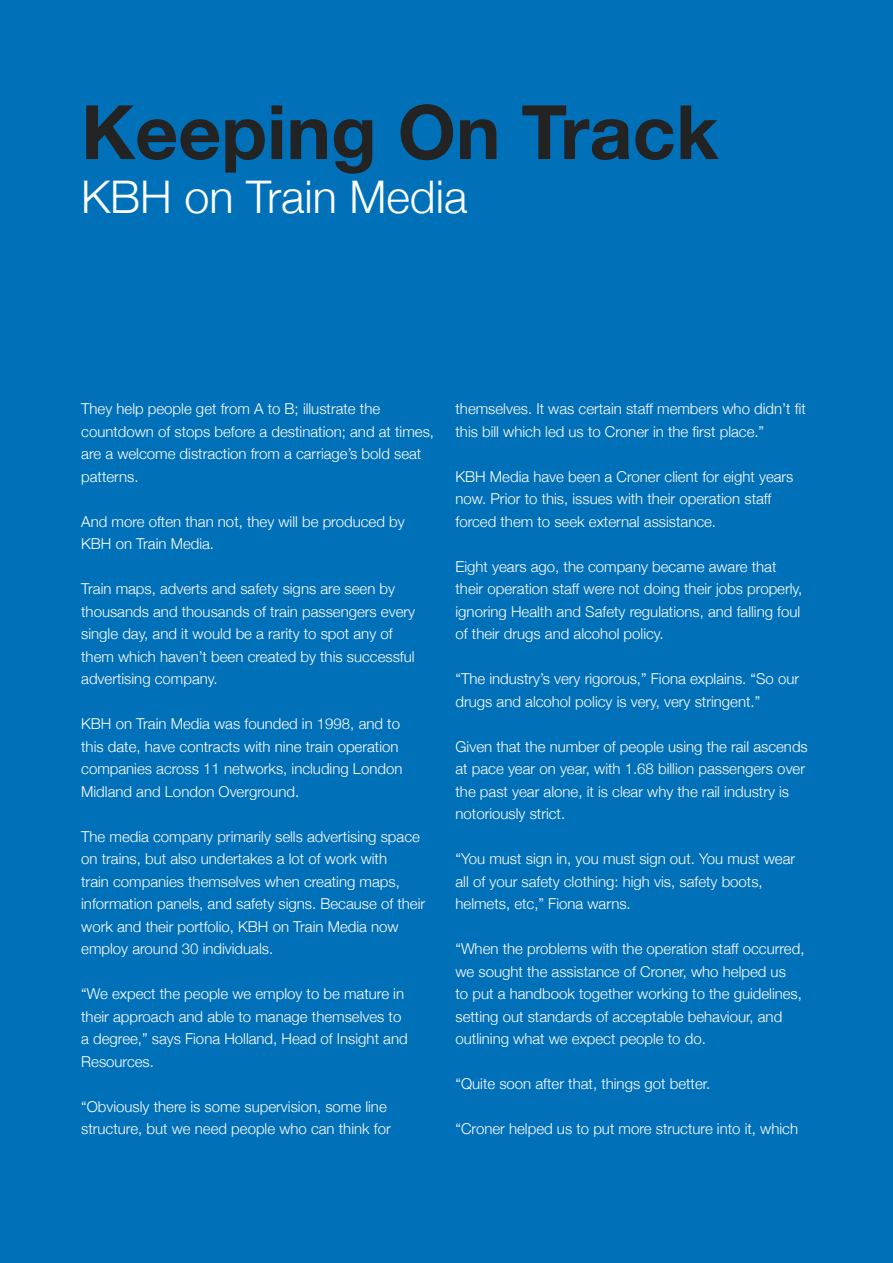
<style>
.page{position:relative;width:893px;height:1263px;background:#0071b9}
.page>*{position:absolute;margin:0;border:0;box-sizing:border-box;transform-origin:0 0}
.t1{font:700 75px "Helvetica Neue";color:#232323}
.t2{font:300 45px "Helvetica Neue";color:#fff}
.t3{font:300 15px/22.5px "Helvetica Neue";color:#fff}
</style>
<div class="page">
<h1 class="t1" style="left:81px;top:73px;width:639px">Keeping On Track</h1>
<h2 class="t2" style="left:81px;top:161px;width:388px">KBH on Train Media</h2>
<p class="t3" style="left:81px;top:397px;width:354px">They help people get from A to B; illustrate the countdown of stops before a destination; and at times, are a welcome distraction from a carriage’s bold seat patterns.</p>
<p class="t3" style="left:81px;top:509px;width:325px">And more often than not, they will be produced by<br>KBH on Train Media.</p>
<p class="t3" style="left:81px;top:577px;width:335px">Train maps, adverts and safety signs are seen by thousands and thousands of train passengers every single day, and it would be a rarity to spot any of them which haven’t been created by this successful advertising company.</p>
<p class="t3" style="left:81px;top:712px;width:323px">KBH on Train Media was founded in 1998, and to this date, have contracts with nine train operation companies across 11 networks, including London Midland and London Overground.</p>
<p class="t3" style="left:81px;top:824px;width:345px">The media company primarily sells advertising space on trains, but also undertakes a lot of work with<br>train companies themselves when creating maps, information panels, and safety signs. Because of their work and their portfolio, KBH on Train Media now employ around 30 individuals.</p>
<p class="t3" style="left:81px;top:982px;width:328px">“We expect the people we employ to be mature in their approach and able to manage themselves to a degree,” says Fiona Holland, Head of Insight and Resources.</p>
<p class="t3" style="left:81px;top:1094px;width:311px">“Obviously there is some supervision, some line structure, but we need people who can think for</p>
<p class="t3" style="left:455px;top:397px;width:352px">themselves. It was certain staff members who didn’t fit this bill which led us to Croner in the first place.”</p>
<p class="t3" style="left:455px;top:464px;width:340px">KBH Media have been a Croner client for eight years now. Prior to this, issues with their operation staff forced them to seek external assistance.</p>
<p class="t3" style="left:455px;top:554px;width:348px">Eight years ago, the company became aware that their operation staff were not doing their jobs properly, ignoring Health and Safety regulations, and falling foul of their drugs and alcohol policy.</p>
<p class="t3" style="left:455px;top:667px;width:345px">“The industry’s very rigorous,” Fiona explains. “So our drugs and alcohol policy is very, very stringent.”</p>
<p class="t3" style="left:455px;top:734px;width:354px">Given that the number of people using the rail ascends at pace year on year, with 1.68 billion passengers over the past year alone, it is clear why the rail industry is notoriously strict.</p>
<p class="t3" style="left:455px;top:847px;width:341px">“You must sign in, you must sign out. You must wear all of your safety clothing: high vis, safety boots, helmets, etc,” Fiona warns.</p>
<p class="t3" style="left:455px;top:937px;width:350px">“When the problems with the operation staff occurred, we sought the assistance of Croner, who helped us<br>to put a handbook together working to the guidelines, setting out standards of acceptable behaviour, and outlining what we expect people to do.</p>
<p class="t3" style="left:455px;top:1072px;width:256px">“Quite soon after that, things got better.</p>
<p class="t3" style="left:455px;top:1117px;width:344px">“Croner helped us to put more structure into it, which</p>
</div>
